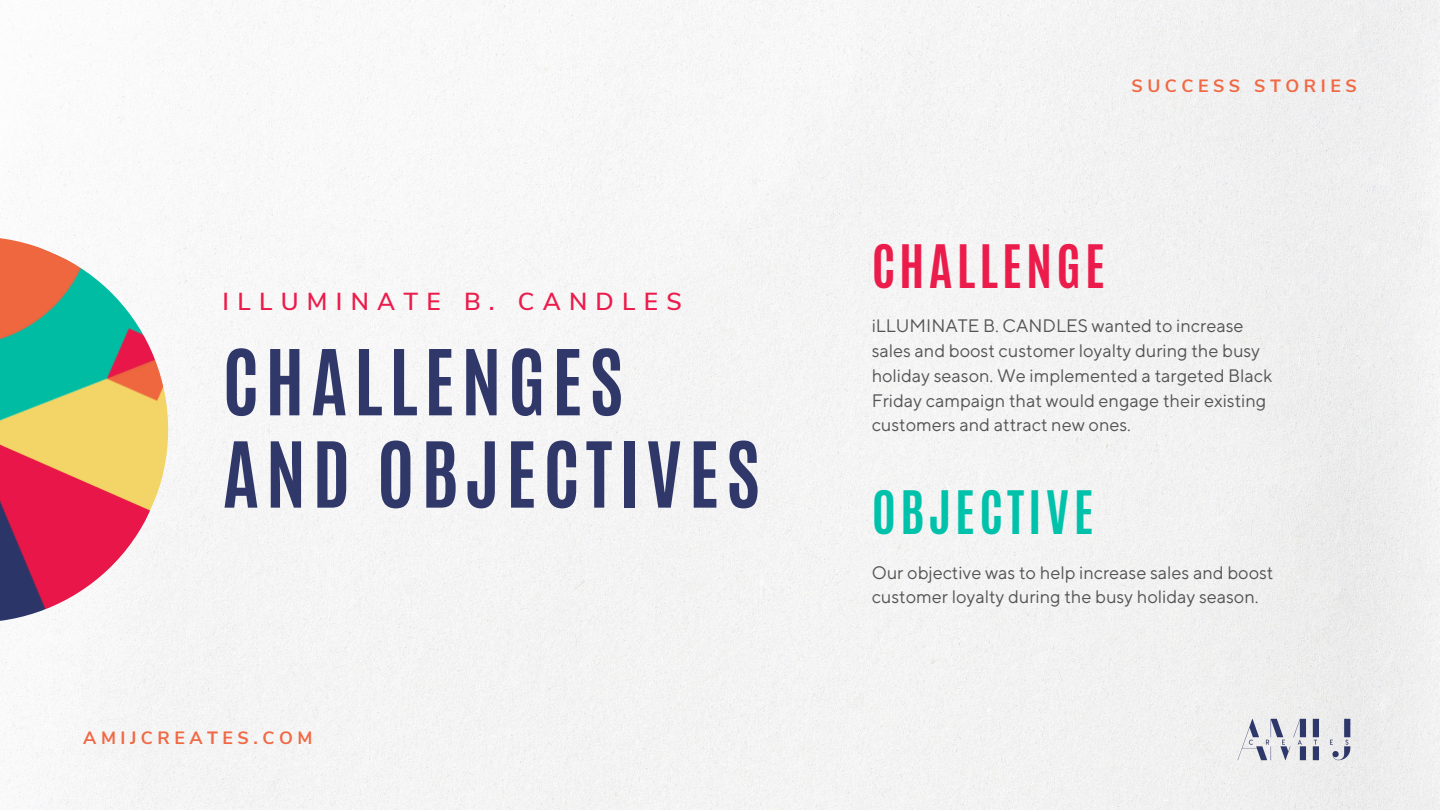
<style>
.page{position:relative;width:1440px;height:810px;background:#f4f4f4}
.page>*{position:absolute;margin:0;border:0;box-sizing:border-box;transform-origin:0 0}
.t1{font:700 77.2px/92.3px "Antonio";letter-spacing:.085em;color:#30386a}
.t2{font:700 50px "Antonio";letter-spacing:.085em;color:#eb1c4b}
.t3{font:700 50px "Antonio";letter-spacing:.085em;color:#00c1a9}
.t4{font:600 24.6px "Nunito Sans";letter-spacing:.335em;color:#eb1c4b}
.t5{font:18px/24.8px "TT Norms Pro";color:#545454}
.t6{font:700 17.8px "Nunito Sans";letter-spacing:.255em;color:#f06945}
.t7{font:700 17.8px "Nunito Sans";letter-spacing:.255em;color:#f16944}
</style>
<div class="page">
<img style="left:0;top:210px;width:195px;height:439px">
<img style="left:1228px;top:709px;width:131px;height:61px">
<h4 class="t4" style="left:223px;top:286px;width:461px">ILLUMINATE B. CANDLES</h4>
<p class="t1" style="left:223px;top:337px;width:539px">CHALLENGES<br>AND OBJECTIVES</p>
<h1 class="t6" style="left:83px;top:726px;width:231px">AMIJCREATES.COM</h1>
<p class="t7" style="left:1131px;top:74px;width:227px">SUCCESS STORIES</p>
<p class="t2" style="left:872px;top:231px;width:235px">CHALLENGE</p>
<h3 class="t5" style="left:872px;top:314px;width:402px">iLLUMINATE B. CANDLES wanted to increase sales and boost customer loyalty during the busy holiday season. We implemented a targeted Black Friday campaign that would engage their existing customers and attract new ones.</h3>
<h4 class="t3" style="left:872px;top:477px;width:223px">OBJECTIVE</h4>
<h2 class="t5" style="left:872px;top:561px;width:403px">Our objective was to help increase sales and boost customer loyalty during the busy holiday season.</h2>
</div>
